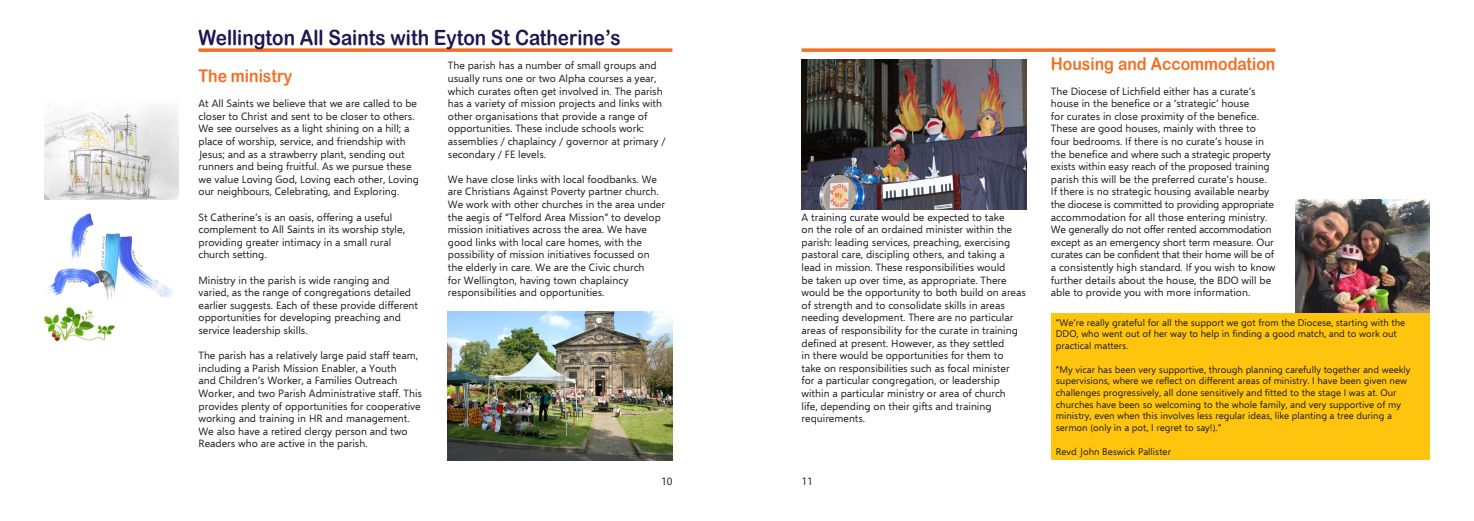
<style>
.page{position:relative;width:1474px;height:521px;background:#fff}
.page>*{position:absolute;margin:0;border:0;box-sizing:border-box;transform-origin:0 0}
.t1{font:21px "Arial Rounded MT Bold";color:#211651;scale:.9 1}
.Heading_1{font:17.5px "Arial Rounded MT Bold";color:#f36e21;scale:.9 1}
.Body_Text{font:17.5px "Arial Rounded MT Bold";color:#f36e21;scale:.9 1}
.Body_Text-2{font:10.5px/12.6px "Selawik";color:#231f20}
.Body_Text-3{font:9.62px/11.5px "Selawik";color:#231f20}
</style>
<div class="page">
<svg style="left:198px;top:48px;width:474px;height:4px;background:#f47f3c"></svg>
<svg style="left:801px;top:48px;width:474px;height:4px;background:#f47f3c"></svg>
<img style="left:1295px;top:200px;width:134px;height:114px">
<div style="left:1050px;top:314px;width:379px;height:146px;background:#fec40e"></div>
<img style="left:48px;top:213px;width:126px;height:87px">
<img style="left:45px;top:103px;width:134px;height:97px">
<img style="left:45px;top:307px;width:69px;height:34px">
<img style="left:801px;top:60px;width:225px;height:149px">
<img style="left:448px;top:311px;width:224px;height:150px">
<p class="t1" style="left:198px;top:25px;width:470px">Wellington All Saints with Eyton St Catherine’s</p>
<p class="Body_Text" style="left:198px;top:65px;width:106px">The ministry</p>
<p class="Body_Text-2" style="left:198px;top:97px;width:222px">At All Saints we believe that we are called to be closer to Christ and sent to be closer to others.<br>We see ourselves as a light shining on a hill; a place of worship, service, and friendship with Jesus; and as a strawberry plant, sending out runners and being fruitful. As we pursue these we value Loving God, Loving each other, Loving our neighbours, Celebrating, and Exploring.</p>
<p class="Body_Text-2" style="left:198px;top:211px;width:208px">St Catherine’s is an oasis, offering a useful complement to All Saints in its worship style, providing greater intimacy in a small rural church setting.</p>
<p class="Body_Text-2" style="left:198px;top:274px;width:221px">Ministry in the parish is wide ranging and varied, as the range of congregations detailed earlier suggests. Each of these provide different opportunities for developing preaching and service leadership skills.</p>
<p class="Body_Text-2" style="left:198px;top:349px;width:225px">The parish has a relatively large paid staff team, including a Parish Mission Enabler, a Youth<br>and Children’s Worker, a Families Outreach Worker, and two Parish Administrative staff. This provides plenty of opportunities for cooperative working and training in HR and management.<br>We also have a retired clergy person and two Readers who are active in the parish.</p>
<p class="Body_Text-2" style="left:448px;top:60px;width:219px">The parish has a number of small groups and usually runs one or two Alpha courses a year, which curates often get involved in. The parish has a variety of mission projects and links with other organisations that provide a range of opportunities. These include schools work: assemblies / chaplaincy / governor at primary / secondary / FE levels.</p>
<p class="Body_Text-2" style="left:448px;top:173px;width:219px">We have close links with local foodbanks. We are Christians Against Poverty partner church.<br>We work with other churches in the area under the aegis of “Telford Area Mission” to develop mission initiatives across the area. We have good links with local care homes, with the possibility of mission initiatives focussed on the elderly in care. We are the Civic church<br>for Wellington, having town chaplaincy responsibilities and opportunities.</p>
<p class="Body_Text-2" style="left:801px;top:211px;width:226px">A training curate would be expected to take<br>on the role of an ordained minister within the parish: leading services, preaching, exercising pastoral care, discipling others, and taking a lead in mission. These responsibilities would<br>be taken up over time, as appropriate. There would be the opportunity to both build on areas of strength and to consolidate skills in areas needing development. There are no particular areas of responsibility for the curate in training defined at present. However, as they settled<br>in there would be opportunities for them to<br>take on responsibilities such as focal minister<br>for a particular congregation, or leadership within a particular ministry or area of church<br>life, depending on their gifts and training requirements.</p>
<p class="Body_Text-2" style="left:661px;top:475px;width:13px">10</p>
<p class="Body_Text-2" style="left:801px;top:475px;width:13px">11</p>
<p class="Heading_1" style="left:1050px;top:53px;width:251px">Housing and Accommodation</p>
<p class="Body_Text-2" style="left:1050px;top:85px;width:226px">The Diocese of Lichfield either has a curate’s house in the benefice or a ‘strategic’ house<br>for curates in close proximity of the benefice.<br>These are good houses, mainly with three to four bedrooms. If there is no curate’s house in the benefice and where such a strategic property exists within easy reach of the proposed training parish this will be the preferred curate’s house.<br>If there is no strategic housing available nearby the diocese is committed to providing appropriate accommodation for all those entering ministry.<br>We generally do not offer rented accommodation except as an emergency short term measure. Our curates can be confident that their home will be of a consistently high standard. If you wish to know further details about the house, the BDO will be able to provide you with more information.</p>
<p class="Body_Text-3" style="left:1055px;top:317px;width:351px">“We’re really grateful for all the support we got from the Diocese, starting with the<br>DDO, who went out of her way to help in finding a good match, and to work out practical matters.</p>
<p class="Body_Text-3" style="left:1055px;top:364px;width:356px">“My vicar has been very supportive, through planning carefully together and weekly supervisions, where we reflect on different areas of ministry. I have been given new challenges progressively, all done sensitively and fitted to the stage I was at. Our churches have been so welcoming to the whole family, and very supportive of my ministry, even when this involves less regular ideas, like planting a tree during a sermon (only in a pot, I regret to say!).”</p>
<p class="Body_Text-3" style="left:1055px;top:446px;width:117px">Revd John Beswick Pallister</p>
</div>
